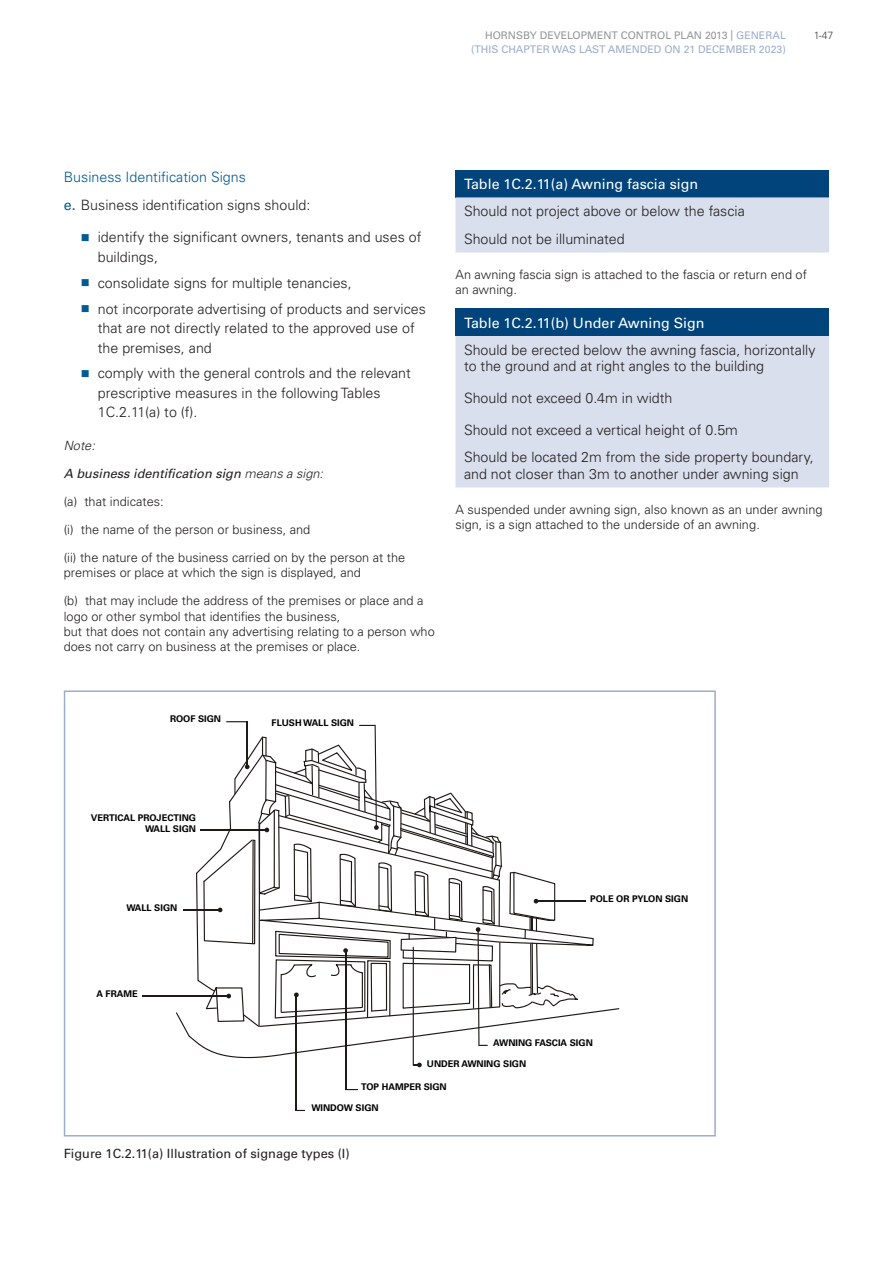
<style>
.page{position:relative;width:893px;height:1263px;background:#fff}
.page>*{position:absolute;margin:0;border:0;box-sizing:border-box;transform-origin:0 0}
.Table_Body_Text{font:300 14.25px/19.5px "Univers LT Std";color:#231f20}
.Body_Copy{font:300 14.25px "Univers LT Std";color:#231f20}
.Body_Copy-2{font:14.25px "Univers LT Std";color:#fff}
.Figure_name{font:14.25px "Univers LT Std";color:#fff}
.Sub_Header_Level_3{font:300 14.25px "Univers LT Std";color:#005a93}
.Notes{font:300 12.75px/15.3px "Univers LT Std";color:#231f20}
.Figure_name-2{font:12.75px "Univers LT Std";color:#231f20}
.Notes-2{font:italic 12.75px "Univers LT Std";color:#231f20}
.Notes-3{font:italic 300 12.75px "Univers LT Std";color:#231f20}
.t1{font:10.5px/13.5px "Univers LT Std";color:#9badcc;text-align:right}
.t2{font:300 10.5px "Univers LT Std";color:#3e3e3f}
.t3{font:700 9.15px/11.1px "Univers LT Std";color:#000;text-align:right}
.s1{color:#939598}
.s2{font-weight:400;color:#005a93}
.s3{font-weight:300}
</style>
<div class="page">
<div style="left:455px;top:170px;width:374px;height:27px;background:#00447b"></div>
<div style="left:455px;top:197px;width:374px;height:56px;background:#d9dfec"></div>
<div style="left:455px;top:309px;width:374px;height:27px;background:#00447b"></div>
<div style="left:455px;top:336px;width:374px;height:151px;background:#d9dfec"></div>
<hr style="left:143px;top:995px;width:86px;height:2px;background:#1f1a17">
<hr style="left:296px;top:995px;width:1px;height:115px;background:#1f1a17">
<svg style="left:345px;top:1089px;width:13px;height:1px"></svg>
<hr style="left:345px;top:950px;width:1px;height:139px;background:#1f1a17">
<svg style="left:176px;top:721px;width:443px;height:346px"></svg>
<div style="left:64px;top:690px;width:652px;height:446px;border:2px solid #9badcc"></div>
<p class="t1" style="left:471px;top:29px;width:316px"><span class="s1">HORNSBY DEVELOPMENT CONTROL PLAN 2013 |</span> GENERAL (THIS CHAPTER WAS LAST AMENDED ON 21 DECEMBER 2023)</p>
<p class="t2" style="left:814px;top:29px;width:21px">1-47</p>
<p class="Sub_Header_Level_3" style="left:64px;top:168px;width:184px">Business Identification Signs</p>
<p class="Table_Body_Text" style="left:64px;top:195px;width:248px"><span class="s2">e.</span> Business identification signs should:</p>
<p class="Table_Body_Text" style="left:98px;top:227px;width:325px">identify the significant owners, tenants and uses of buildings,</p>
<p class="Table_Body_Text" style="left:98px;top:273px;width:255px">consolidate signs for multiple tenancies,</p>
<p class="Table_Body_Text" style="left:98px;top:299px;width:330px">not incorporate advertising of products and services that are not directly related to the approved use of the premises, and</p>
<p class="Table_Body_Text" style="left:98px;top:364px;width:315px">comply with the general controls and the relevant prescriptive measures in the following Tables<br>1C.2.11(a) to (f).</p>
<p class="Notes-3" style="left:64px;top:438px;width:33px">Note:</p>
<p class="Notes-2" style="left:64px;top:466px;width:261px">A business identification sign <span class="s3">means a sign:</span></p>
<p class="Notes" style="left:64px;top:494px;width:101px">(a) that indicates:</p>
<p class="Notes" style="left:64px;top:522px;width:248px">(i) the name of the person or business, and</p>
<p class="Notes" style="left:64px;top:550px;width:343px">(ii) the nature of the business carried on by the person at the premises or place at which the sign is displayed, and</p>
<p class="Notes" style="left:64px;top:593px;width:373px">(b) that may include the address of the premises or place and a logo or other symbol that identifies the business,<br>but that does not contain any advertising relating to a person who does not carry on business at the premises or place.</p>
<p class="Body_Copy-2" style="left:464px;top:175px;width:236px">Table 1C.2.11(a) Awning fascia sign</p>
<p class="Body_Copy" style="left:464px;top:203px;width:282px">Should not project above or below the fascia</p>
<p class="Body_Copy" style="left:464px;top:230px;width:162px">Should not be illuminated</p>
<p class="Notes" style="left:455px;top:267px;width:353px">An awning fascia sign is attached to the fascia or return end of an awning.</p>
<p class="Figure_name" style="left:464px;top:314px;width:242px">Table 1C.2.11(b) Under Awning Sign</p>
<p class="Table_Body_Text" style="left:464px;top:341px;width:353px;line-height:16.5px">Should be erected below the awning fascia, horizontally to the ground and at right angles to the building</p>
<p class="Table_Body_Text" style="left:464px;top:388px;width:210px">Should not exceed 0.4m in width</p>
<p class="Table_Body_Text" style="left:464px;top:420px;width:275px">Should not exceed a vertical height of 0.5m</p>
<p class="Table_Body_Text" style="left:464px;top:449px;width:351px;line-height:16.5px">Should be located 2m from the side property boundary, and not closer than 3m to another under awning sign</p>
<p class="Notes" style="left:455px;top:502px;width:369px">A suspended under awning sign, also known as an under awning sign, is a sign attached to the underside of an awning.</p>
<p class="t3" style="left:170px;top:714px;width:53px">ROOF SIGN</p>
<p class="t3" style="left:272px;top:717px;width:84px">FLUSH WALL SIGN</p>
<p class="t3" style="left:91px;top:812px;width:107px">VERTICAL PROJECTING<br>WALL SIGN</p>
<p class="t3" style="left:126px;top:902px;width:52px">WALL SIGN</p>
<p class="t3" style="left:96px;top:988px;width:43px">A FRAME</p>
<p class="t3" style="left:590px;top:894px;width:99px">POLE OR PYLON SIGN</p>
<p class="t3" style="left:493px;top:1037px;width:101px">AWNING FASCIA SIGN</p>
<p class="t3" style="left:427px;top:1058px;width:101px">UNDER AWNING SIGN</p>
<p class="t3" style="left:361px;top:1081px;width:87px">TOP HAMPER SIGN</p>
<p class="t3" style="left:311px;top:1102px;width:69px">WINDOW SIGN</p>
<p class="Figure_name-2" style="left:64px;top:1146px;width:287px">Figure 1C.2.11(a) Illustration of signage types (I)</p>
</div>
